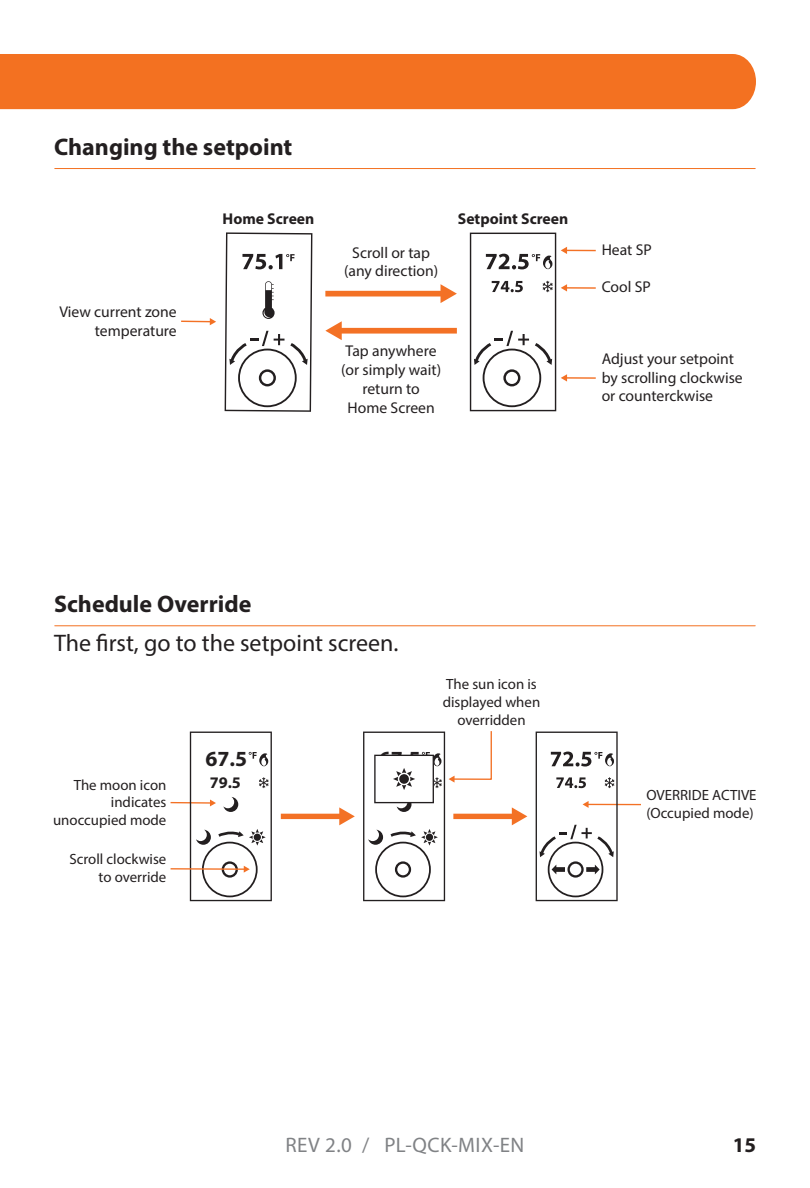
<style>
.page{position:relative;width:810px;height:1188px;background:#fff}
.page>*{position:absolute;margin:0;border:0;box-sizing:border-box;transform-origin:0 0}
.t1{font:700 24px "Myriad Pro";color:#231f20}
.t2{font:24px "Myriad Pro";color:#231f20}
.t3{font:700 21.6px "Myriad Pro";color:#231f20}
.t4{font:21px "Myriad Pro";letter-spacing:.02em;color:#808285}
.t5{font:700 21px "Myriad Pro";color:#231f20}
.t6{font:700 16.2px "Myriad Pro";color:#231f20}
.t7{font:15.6px/18.9px "Myriad Pro";color:#231f20;text-align:center}
.t8{font:700 15.6px "Myriad Pro";color:#231f20}
.t9{font:15px/17.7px "Myriad Pro";color:#231f20;text-align:right}
</style>
<div class="page">
<div style="left:0;top:54px;width:756px;height:55px;background:#f37121"></div>
<hr style="left:55px;top:168px;width:700px;height:1px;background:#f37121">
<hr style="left:55px;top:625px;width:700px;height:1px;background:#f37121">
<hr style="left:566px;top:250px;width:30px;height:1px;background:#f37125">
<hr style="left:566px;top:287px;width:30px;height:2px;background:#f37125">
<hr style="left:566px;top:377px;width:30px;height:2px;background:#f37125">
<hr style="left:181px;top:321px;width:30px;height:1px;background:#f37125">
<svg style="left:210px;top:318px;width:6px;height:7px"></svg>
<svg style="left:225px;top:232px;width:87px;height:180px"></svg>
<svg style="left:470px;top:233px;width:97px;height:178px"></svg>
<svg style="left:325px;top:321px;width:132px;height:19px"></svg>
<svg style="left:325px;top:284px;width:132px;height:19px"></svg>
<hr style="left:588px;top:804px;width:53px;height:1px;background:#f37125">
<hr style="left:171px;top:802px;width:40px;height:2px;background:#f37125">
<svg style="left:536px;top:732px;width:82px;height:169px"></svg>
<svg style="left:281px;top:807px;width:74px;height:18px"></svg>
<hr style="left:171px;top:868px;width:74px;height:2px;background:#f37125">
<svg style="left:363px;top:731px;width:164px;height:170px"></svg>
<svg style="left:190px;top:732px;width:82px;height:169px"></svg>
<h1 class="t1" style="left:54px;top:131px;width:240px">Changing the setpoint</h1>
<p class="t8" style="left:223px;top:208px;width:93px">Home Screen</p>
<p class="t8" style="left:458px;top:208px;width:112px">Setpoint Screen</p>
<p class="t7" style="left:59px;top:302px;width:119px;text-align:right">View current zone temperature</p>
<p class="t7" style="left:344px;top:243px;width:96px">Scroll or tap (any direction)</p>
<p class="t7" style="left:602px;top:240px;width:52px">Heat SP</p>
<p class="t7" style="left:602px;top:278px;width:51px">Cool SP</p>
<p class="t7" style="left:341px;top:341px;width:101px">Tap anywhere (or simply wait) return to<br>Home Screen</p>
<p class="t7" style="left:602px;top:349px;width:143px;text-align:left">Adjust your setpoint by scrolling clockwise or counterckwise</p>
<h1 class="t1" style="left:54px;top:588px;width:199px">Schedule Override</h1>
<h1 class="t2" style="left:54px;top:628px;width:346px">The first, go to the setpoint screen.</h1>
<p class="t9" style="left:53px;top:775px;width:115px">The moon icon indicates unoccupied mode</p>
<p class="t9" style="left:69px;top:850px;width:99px">Scroll clockwise to override</p>
<h2 class="t3" style="left:205px;top:745px;width:43px">67.5</h2>
<p class="t6" style="left:210px;top:772px;width:33px">79.5</p>
<h2 class="t3" style="left:379px;top:745px;width:43px">67.5</h2>
<p class="t9" style="left:443px;top:675px;width:99px;text-align:center">The sun icon is displayed when overridden</p>
<p class="t9" style="left:646px;top:786px;width:112px;text-align:left">OVERRIDE ACTIVE (Occupied mode)</p>
<h3 class="t4" style="left:286px;top:1132px;width:240px">REV 2.0 / PL-QCK-MIX-EN</h3>
<h3 class="t5" style="left:733px;top:1131px;width:25px">15</h3>
</div>
